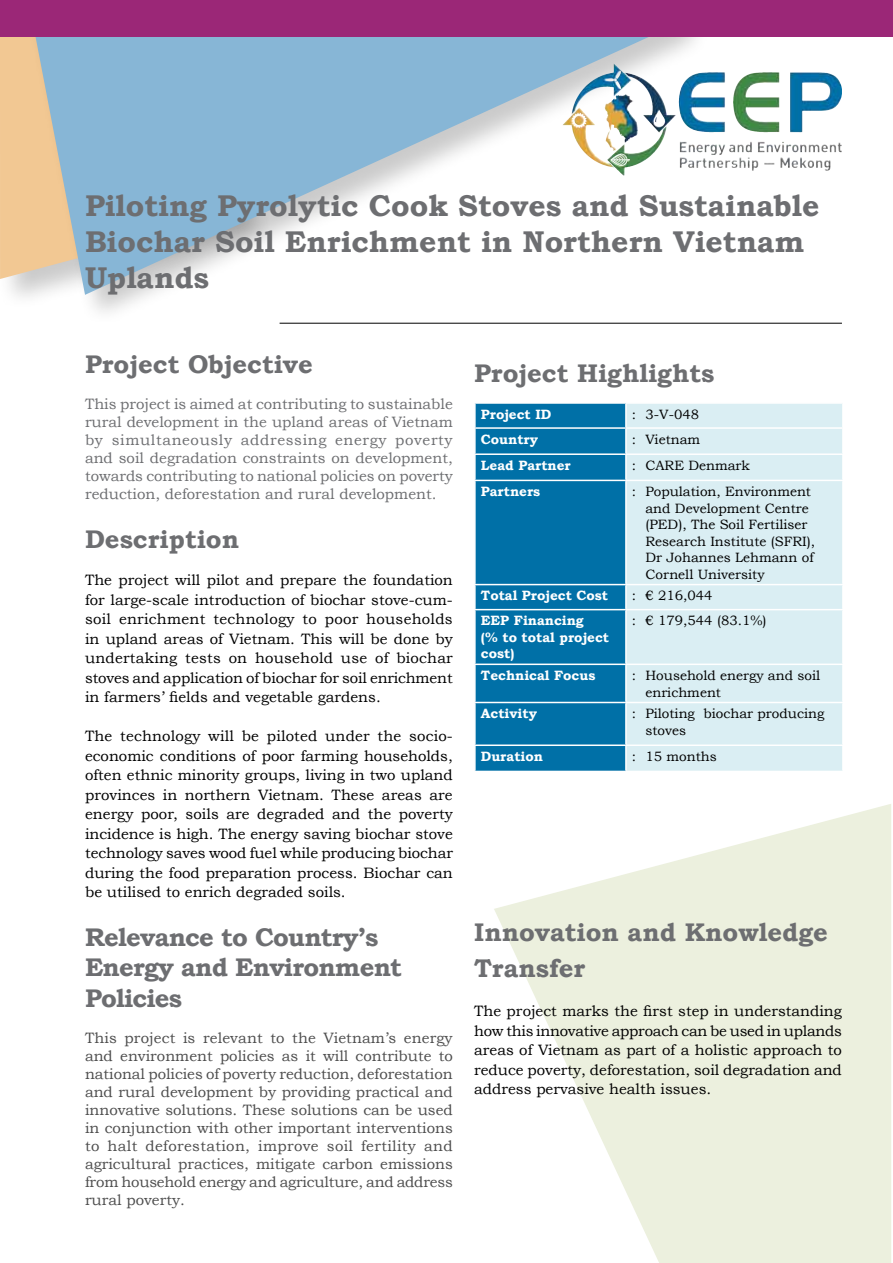
<style>
.page{position:relative;width:893px;height:1263px;background:#fff}
.page>*{position:absolute;margin:0;border:0;box-sizing:border-box;transform-origin:0 0}
.t1{font:700 30px/36px "Bookman Old Style";color:#6d6e71}
.t2{font:700 25.5px/36px "Bookman Old Style";color:#6d6e71}
.t3{font:700 25.5px/30.6px "Bookman Old Style";letter-spacing:-.03em;color:#6d6e71}
.t4{font:15px/19.5px "Bookman Old Style";color:#000;text-align:justify}
.t5{font:15px/18px "Bookman Old Style";letter-spacing:-.015em;color:#4d4d4d;text-align:justify}
.t6{font:15px/18px "Bookman Old Style";color:#6d6e71;text-align:justify}
.t7{font:13.5px/16.5px "Bookman Old Style";color:#000}
.t8{font:700 13.5px/16.5px "Bookman Old Style";color:#fff}
</style>
<div class="page">
<svg style="left:494px;top:804px;width:397px;height:459px;fill:#ecf0de"></svg>
<div style="left:0;top:37px;width:27px;height:242px;background:#f2c893"></div>
<div style="left:27px;top:3px;width:683px;height:324px;background:#000;opacity:.21"></div>
<svg style="left:30px;top:37px;width:648px;height:258px"></svg>
<img style="left:572px;top:63px;width:42px;height:51px">
<div style="left:0;top:0;width:893px;height:37px;background:#9b2777"></div>
<hr style="left:280px;top:323px;width:562px;height:1px;background:#000">
<div style="left:476px;top:404px;width:149px;height:367px;background:#0070a7"></div>
<div style="left:627px;top:404px;width:215px;height:367px;background:#daeef3"></div>
<hr style="left:474px;top:427px;width:152px;height:2px;background:#fff">
<hr style="left:626px;top:427px;width:218px;height:2px;background:#fff">
<hr style="left:474px;top:453px;width:152px;height:2px;background:#fff">
<hr style="left:626px;top:453px;width:218px;height:2px;background:#fff">
<hr style="left:474px;top:480px;width:152px;height:1px;background:#fff">
<hr style="left:626px;top:480px;width:218px;height:1px;background:#fff">
<hr style="left:474px;top:584px;width:152px;height:1px;background:#fff">
<hr style="left:626px;top:584px;width:218px;height:1px;background:#fff">
<hr style="left:474px;top:609px;width:152px;height:1px;background:#fff">
<hr style="left:626px;top:609px;width:218px;height:1px;background:#fff">
<hr style="left:474px;top:663px;width:152px;height:2px;background:#fff">
<hr style="left:626px;top:663px;width:218px;height:2px;background:#fff">
<hr style="left:474px;top:702px;width:152px;height:1px;background:#fff">
<hr style="left:626px;top:702px;width:218px;height:1px;background:#fff">
<hr style="left:474px;top:744px;width:152px;height:2px;background:#fff">
<hr style="left:626px;top:744px;width:218px;height:2px;background:#fff">
<h1 class="t1" style="left:85px;top:188px;width:736px">Piloting Pyrolytic Cook Stoves and Sustainable<br>Biochar Soil Enrichment in Northern Vietnam<br>Uplands</h1>
<h2 class="t2" style="left:85px;top:346px;width:229px">Project Objective</h2>
<p class="t6" style="left:85px;top:395px;width:369px">This project is aimed at contributing to sustainable rural development in the upland areas of Vietnam by simultaneously addressing energy poverty and soil degradation constraints on development, towards contributing to national policies on poverty reduction, deforestation and rural development.</p>
<h2 class="t2" style="left:85px;top:521px;width:156px">Description</h2>
<p class="t4" style="left:85px;top:570px;width:369px">The project will pilot and prepare the foundation for large-scale introduction of biochar stove-cum&shy;soil enrichment technology to poor households in upland areas of Vietnam. This will be done by undertaking tests on household use of biochar stoves and application of biochar for soil enrichment in farmers’ fields and vegetable gardens.</p>
<p class="t4" style="left:85px;top:726px;width:369px">The technology will be piloted under the socio&shy;economic conditions of poor farming households, often ethnic minority groups, living in two upland provinces in northern Vietnam. These areas are energy poor, soils are degraded and the poverty incidence is high. The energy saving biochar stove technology saves wood fuel while producing biochar during the food preparation process. Biochar can be utilised to enrich degraded soils.</p>
<h2 class="t3" style="left:85px;top:921px;width:318px">Relevance to Country’s<br>Energy and Environment<br>Policies</h2>
<p class="t5" style="left:85px;top:1029px;width:369px">This project is relevant to the Vietnam’s energy and environment policies as it will contribute to national policies of poverty reduction, deforestation and rural development by providing practical and innovative solutions. These solutions can be used in conjunction with other important interventions to halt deforestation, improve soil fertility and agricultural practices, mitigate carbon emissions from household energy and agriculture, and address rural poverty.</p>
<h2 class="t2" style="left:474px;top:354px;width:242px">Project Highlights</h2>
<p class="t8" style="left:481px;top:406px;width:72px">Project ID</p>
<p class="t7" style="left:632px;top:406px;width:69px">: 3-V-048</p>
<p class="t8" style="left:481px;top:431px;width:59px">Country</p>
<p class="t7" style="left:632px;top:431px;width:70px">: Vietnam</p>
<p class="t8" style="left:481px;top:457px;width:91px">Lead Partner</p>
<p class="t7" style="left:632px;top:457px;width:119px">: CARE Denmark</p>
<p class="t8" style="left:481px;top:483px;width:61px">Partners</p>
<p class="t7" style="left:645px;top:483px;width:171px;text-indent:-14px">: Population, Environment and Development Centre (PED), The Soil Fertiliser<br>Research Institute (SFRI),<br>Dr Johannes Lehmann of<br>Cornell University</p>
<p class="t8" style="left:481px;top:587px;width:129px">Total Project Cost</p>
<p class="t7" style="left:632px;top:587px;width:82px">: € 216,044</p>
<p class="t8" style="left:481px;top:612px;width:130px">EEP Financing<br>(% to total project cost)</p>
<p class="t7" style="left:632px;top:612px;width:136px">: € 179,544 (83.1%)</p>
<p class="t8" style="left:481px;top:667px;width:116px">Technical Focus</p>
<p class="t7" style="left:645px;top:667px;width:176px;text-indent:-14px">: Household energy and soil enrichment</p>
<p class="t8" style="left:481px;top:705px;width:58px">Activity</p>
<p class="t7" style="left:645px;top:705px;width:180px;text-indent:-14px">: Piloting biochar producing stoves</p>
<p class="t8" style="left:481px;top:748px;width:64px">Duration</p>
<p class="t7" style="left:632px;top:748px;width:86px">: 15 months</p>
<h2 class="t2" style="left:474px;top:914px;width:355px">Innovation and Knowledge<br>Transfer</h2>
<p class="t4" style="left:474px;top:1001px;width:369px">The project marks the first step in understanding how this innovative approach can be used in uplands areas of Vietnam as part of a holistic approach to reduce poverty, deforestation, soil degradation and address pervasive health issues.</p>
</div>
